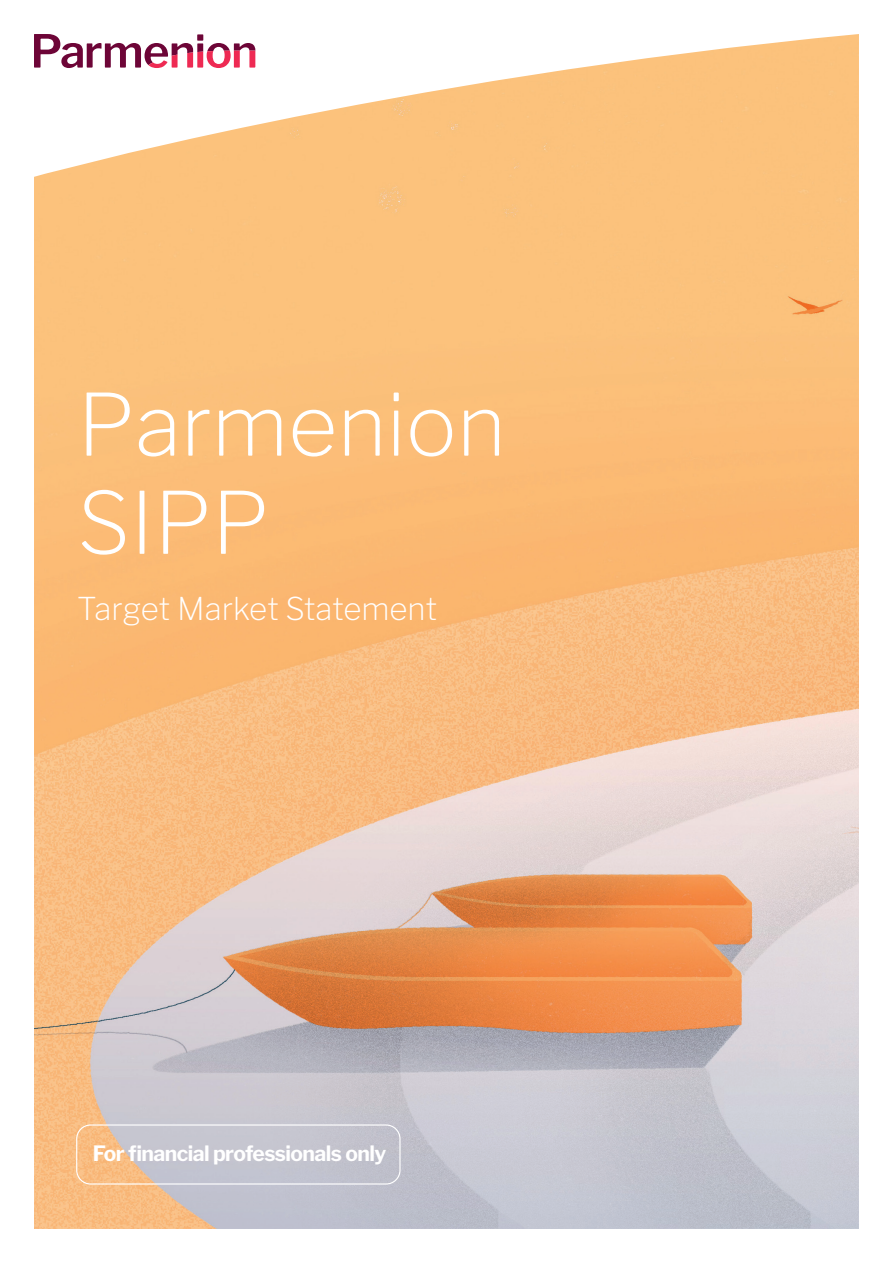
<style>
.page{position:relative;width:893px;height:1263px;background:#fff}
.page>*{position:absolute;margin:0;border:0;box-sizing:border-box;transform-origin:0 0}
.t1{font:200 85.05px/98.1px "Libre Franklin";color:#fff}
.t2{font:200 31.2px "Libre Franklin";color:#fff}
.t3{font:700 21px "Libre Franklin";letter-spacing:-.025em;color:#fff}
</style>
<div class="page">
<img style="left:34px;top:34px;width:825px;height:1195px">
<svg style="left:34px;top:34px;width:221px;height:34px"></svg>
<div style="left:76px;top:1124px;width:325px;height:60px;border:1px solid #fff;border-radius:14px"></div>
<h1 class="t1" style="left:77px;top:376px;width:430px">Parmenion<br>SIPP</h1>
<h2 class="t2" style="left:77px;top:590px;width:361px">Target Market Statement</h2>
<p class="t3" style="left:93px;top:1141px;width:295px">For financial professionals only</p>
</div>
